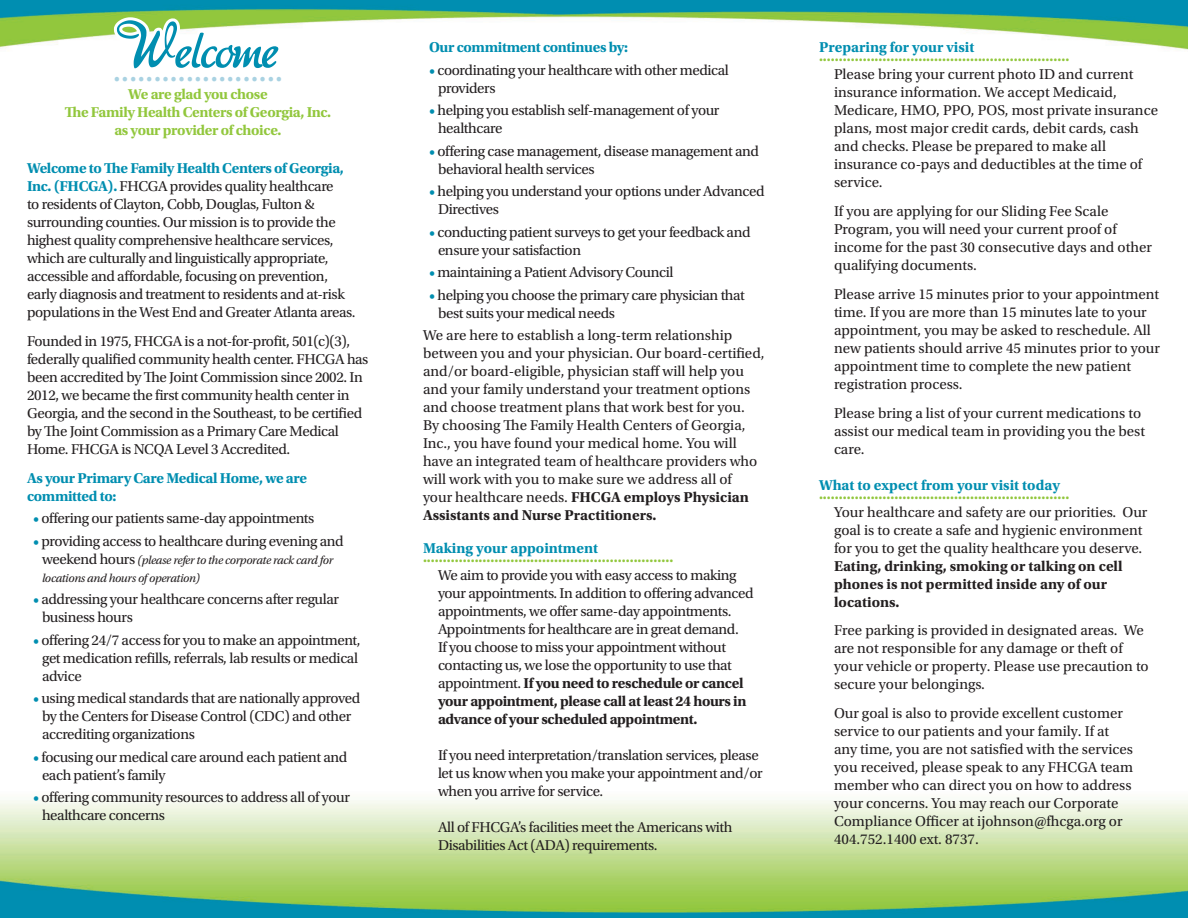
<style>
.page{position:relative;width:1188px;height:918px;background:#fff}
.page>*{position:absolute;margin:0;border:0;box-sizing:border-box;transform-origin:0 0}
.t1{font:54px "aka Dora";letter-spacing:-.025em;color:#008eb0}
.t2{font:36px "Utopia Std";color:#a9d2e2}
.t3{font:15px/18px "Utopia Std";letter-spacing:-.025em;color:#231f20}
.t4{font:15px/18px "Utopia Std";color:#231f20}
.t5{font:700 15px "Utopia Std";letter-spacing:-.025em;color:#92c73d}
.t6{font:700 15px/18px "Utopia Std";letter-spacing:-.01em;color:#008eb0}
.t7{font:italic 12px/18px "Utopia Std";letter-spacing:-.025em;color:#231f20}
.s1{font-weight:700;color:#008eb0}
.s2{color:#008eb0}
.s3{font-style:normal;font-size:15px}
.s4{font-weight:700}
</style>
<div class="page">
<img style="left:0;top:0;width:1188px;height:918px">
<svg style="left:109px;top:13px;width:177px;height:70px"></svg>
<p class="t1" style="left:117px;top:12px;width:164px">Welcome</p>
<p class="t2" style="left:112px;top:50px;width:172px">.....................</p>
<p class="t5" style="left:128px;top:86px;width:141px">We are glad you chose</p>
<p class="t5" style="left:65px;top:104px;width:268px">The Family Health Centers of Georgia, Inc.</p>
<p class="t5" style="left:114px;top:122px;width:169px">as your provider of choice.</p>
<p class="t3" style="left:27px;top:159px;width:330px"><span class="s1">Welcome to The Family Health Centers of Georgia, Inc. (FHCGA).</span> FHCGA provides quality healthcare<br>to residents of Clayton, Cobb, Douglas, Fulton &amp; surrounding counties. Our mission is to provide the highest quality comprehensive healthcare services, which are culturally and linguistically appropriate, accessible and affordable, focusing on prevention, early diagnosis and treatment to residents and at-risk populations in the West End and Greater Atlanta areas.</p>
<p class="t3" style="left:27px;top:332px;width:343px">Founded in 1975, FHCGA is a not-for-profit, 501(c)(3), federally qualified community health center. FHCGA has been accredited by The Joint Commission since 2002. In 2012, we became the first community health center in Georgia, and the second in the Southeast, to be certified by The Joint Commission as a Primary Care Medical Home. FHCGA is NCQA Level 3 Accredited.</p>
<p class="t6" style="left:27px;top:469px;width:282px">As your Primary Care Medical Home, we are committed to:</p>
<p class="t3" style="left:33px;top:510px;width:283px"><span class="s2">•</span> offering our patients same-day appointments</p>
<p class="t3" style="left:33px;top:532px;width:312px"><span class="s2">•</span> providing access to healthcare during evening and</p>
<p class="t7" style="left:42px;top:551px;width:293px"><span class="s3">weekend hours</span> (please refer to the corporate rack card for locations and hours of operation)</p>
<p class="t3" style="left:42px;top:591px;width:299px;text-indent:-9px"><span class="s2">•</span> addressing your healthcare concerns after regular business hours</p>
<p class="t3" style="left:42px;top:631px;width:320px;text-indent:-9px"><span class="s2">•</span> offering 24/7 access for you to make an appointment, get medication refills, referrals, lab results or medical advice</p>
<p class="t3" style="left:42px;top:690px;width:320px;text-indent:-9px"><span class="s2">•</span> using medical standards that are nationally approved by the Centers for Disease Control (CDC) and other accrediting organizations</p>
<p class="t3" style="left:42px;top:748px;width:307px;text-indent:-9px"><span class="s2">•</span> focusing our medical care around each patient and each patient’s family</p>
<p class="t3" style="left:42px;top:789px;width:309px;text-indent:-9px"><span class="s2">•</span> offering community resources to address all of your healthcare concerns</p>
<p class="t6" style="left:429px;top:38px;width:201px">Our commitment continues by:</p>
<p class="t3" style="left:438px;top:61px;width:292px;text-indent:-9px"><span class="s2">•</span> coordinating your healthcare with other medical providers</p>
<p class="t3" style="left:438px;top:102px;width:283px;text-indent:-9px"><span class="s2">•</span> helping you establish self-management of your healthcare</p>
<p class="t3" style="left:438px;top:142px;width:323px;text-indent:-9px"><span class="s2">•</span> offering case management, disease management and behavioral health services</p>
<p class="t3" style="left:438px;top:183px;width:328px;text-indent:-9px"><span class="s2">•</span> helping you understand your options under Advanced<br>Directives</p>
<p class="t3" style="left:438px;top:223px;width:314px;text-indent:-9px"><span class="s2">•</span> conducting patient surveys to get your feedback and ensure your satisfaction</p>
<p class="t3" style="left:429px;top:264px;width:246px"><span class="s2">•</span> maintaining a Patient Advisory Council</p>
<p class="t3" style="left:438px;top:286px;width:308px;text-indent:-9px"><span class="s2">•</span> helping you choose the primary care physician that best suits your medical needs</p>
<p class="t4" style="left:423px;top:327px;width:343px">We are here to establish a long-term relationship between you and your physician. Our board-certified, and/or board-eligible, physician staff will help you and your family understand your treatment options and choose treatment plans that work best for you.<br>By choosing The Family Health Centers of Georgia, Inc., you have found your medical home. You will have an integrated team of healthcare providers who will work with you to make sure we address all of your healthcare needs. <span class="s4">FHCGA employs Physician Assistants and Nurse Practitioners.</span></p>
<p class="t6" style="left:423px;top:539px;width:177px">Making your appointment</p>
<p class="t5" style="left:423px;top:548px;width:252px">...............................................................</p>
<p class="t3" style="left:438px;top:566px;width:317px">We aim to provide you with easy access to making your appointments. In addition to offering advanced appointments, we offer same-day appointments.<br>Appointments for healthcare are in great demand.<br>If you choose to miss your appointment without contacting us, we lose the opportunity to use that appointment. <span class="s4">If you need to reschedule or cancel your appointment, please call at least 24 hours in advance of your scheduled appointment.</span></p>
<p class="t3" style="left:438px;top:746px;width:326px">If you need interpretation/translation services, please let us know when you make your appointment and/or when you arrive for service.</p>
<p class="t3" style="left:438px;top:818px;width:296px">All of FHCGA’s facilities meet the Americans with<br>Disabilities Act (ADA) requirements.</p>
<p class="t6" style="left:819px;top:38px;width:157px">Preparing for your visit</p>
<p class="t5" style="left:819px;top:48px;width:252px">...............................................................</p>
<p class="t4" style="left:834px;top:66px;width:326px">Please bring your current photo ID and current insurance information. We accept Medicaid, Medicare, HMO, PPO, POS, most private insurance plans, most major credit cards, debit cards, cash</p>
<p class="t4" style="left:834px;top:138px;width:310px">and checks. Please be prepared to make all insurance co-pays and deductibles at the time of service.</p>
<p class="t4" style="left:834px;top:202px;width:319px">If you are applying for our Sliding Fee Scale Program, you will need your current proof of income for the past 30 consecutive days and other qualifying documents.</p>
<p class="t4" style="left:834px;top:285px;width:327px">Please arrive 15 minutes prior to your appointment time. If you are more than 15 minutes late to your appointment, you may be asked to reschedule. All new patients should arrive 45 minutes prior to your appointment time to complete the new patient registration process.</p>
<p class="t4" style="left:834px;top:404px;width:313px">Please bring a list of your current medications to assist our medical team in providing you the best care.</p>
<p class="t6" style="left:819px;top:476px;width:242px">What to expect from your visit today</p>
<p class="t5" style="left:819px;top:485px;width:252px">...............................................................</p>
<p class="t4" style="left:834px;top:503px;width:315px">Your healthcare and safety are our priorities. Our goal is to create a safe and hygienic environment for you to get the quality healthcare you deserve.<br><span class="s4">Eating, drinking, smoking or talking on cell phones is not permitted inside any of our locations.</span></p>
<p class="t4" style="left:834px;top:622px;width:316px">Free parking is provided in designated areas. We are not responsible for any damage or theft of your vehicle or property. Please use precaution to secure your belongings.</p>
<p class="t4" style="left:834px;top:705px;width:301px">Our goal is also to provide excellent customer service to our patients and your family. If at any time, you are not satisfied with the services you received, please speak to any FHCGA team member who can direct you on how to address your concerns. You may reach our Corporate Compliance Officer at ijohnson@fhcga.org or 404.752.1400 ext. 8737.</p>
</div>
